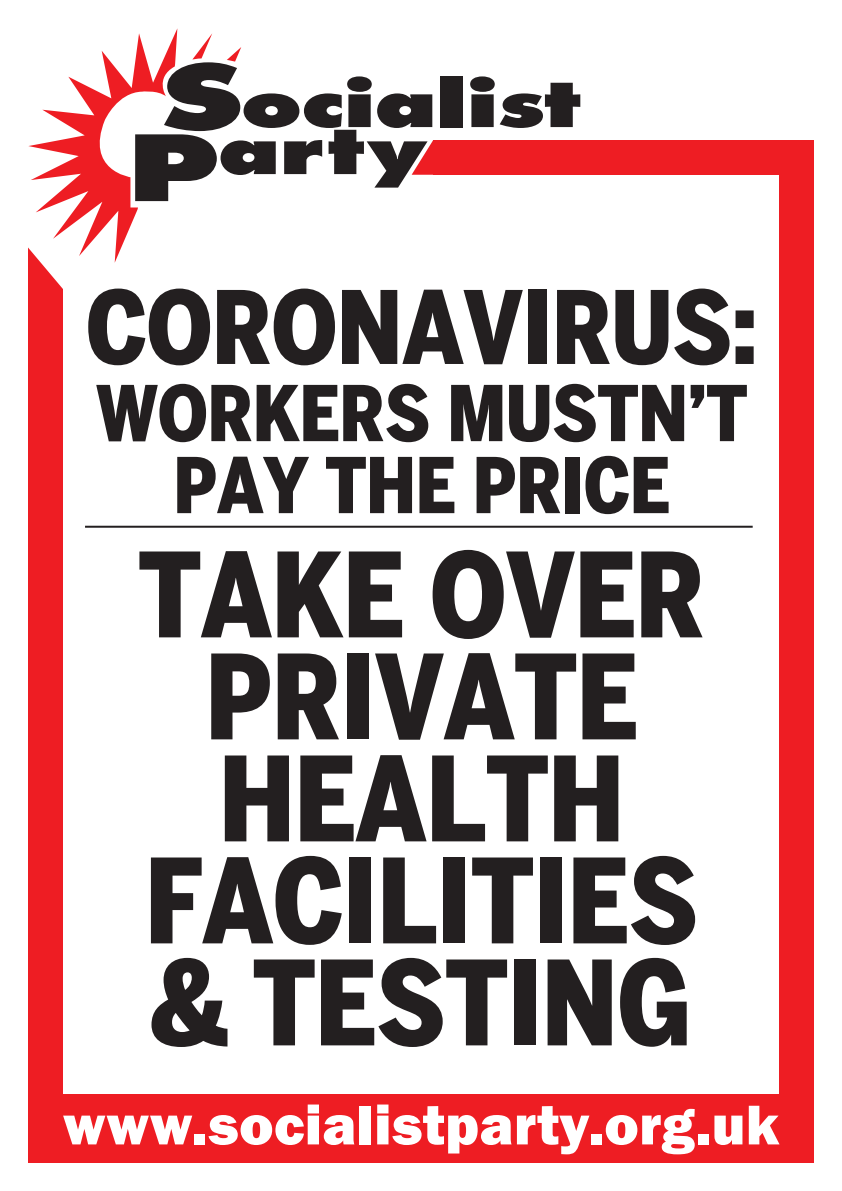
<style>
.page{position:relative;width:842px;height:1191px;background:#fff}
.page>*{position:absolute;margin:0;border:0;box-sizing:border-box;transform-origin:0 0}
.t1{font:900 condensed 116px/102px "Benton Sans";letter-spacing:-.01em;color:#231f20;text-align:center}
.t2{font:900 condensed 100px "Benton Sans";letter-spacing:-.01em;color:#231f20}
.t3{font:900 condensed 76px/72px "Benton Sans";letter-spacing:-.01em;color:#231f20;text-align:center}
.t4{font:800 58px "Franklin Gothic";letter-spacing:.005em;color:#fff}
</style>
<div class="page">
<div style="left:441px;top:76px;width:22px;height:51px;background:#231f20"></div>
<svg style="left:470px;top:76px;width:110px;height:52px"></svg>
<div style="left:433px;top:140px;width:381px;height:35px;background:#ee1d23"></div>
<div style="left:779px;top:157px;width:35px;height:1005px;background:#ee1d23"></div>
<div style="left:28px;top:1094px;width:786px;height:68px;background:#ee1d23"></div>
<div style="left:28px;top:245px;width:35px;height:917px;background:#ee1d23"></div>
<svg style="left:28px;top:28px;width:405px;height:261px"></svg>
<hr style="left:85px;top:526px;width:668px;height:2px;background:#231f20">
<p class="t2" style="left:86px;top:268px;width:673px">CORONAVIRUS:</p>
<p class="t3" style="left:96px;top:377px;width:653px">WORKERS MUSTN’T<br>PAY THE PRICE</p>
<p class="t1" style="left:138px;top:543px;width:569px">TAKE OVER<br>PRIVATE<br>HEALTH<br>FACILITIES &amp; TESTING</p>
<p class="t4" style="left:63px;top:1087px;width:718px">www.socialistparty.org.uk</p>
</div>
